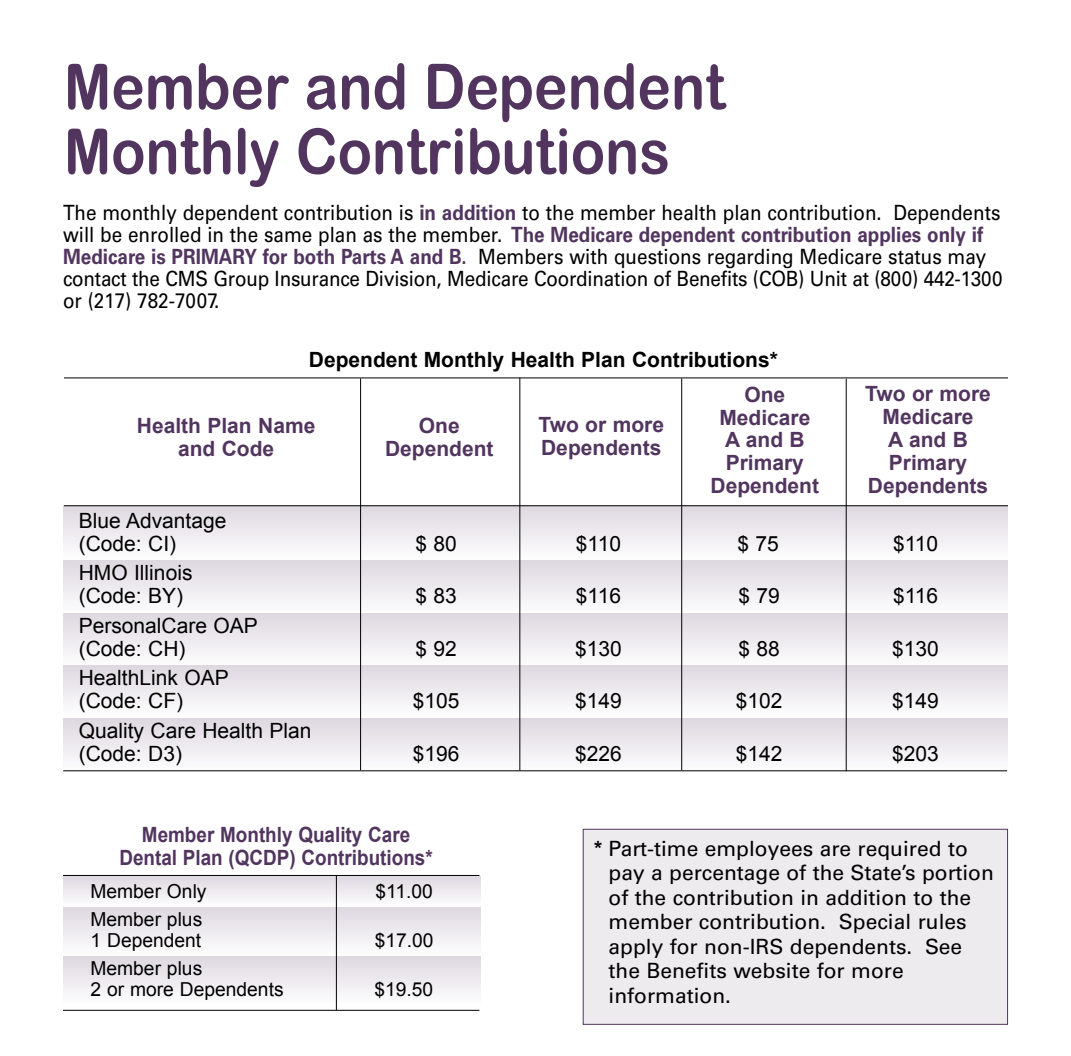
<style>
.page{position:relative;width:1071px;height:1056px;background:#fff}
.page>*{position:absolute;margin:0;border:0;box-sizing:border-box;transform-origin:0 0}
.t1{font:63px/64.8px "Arial Rounded MT Bold";color:#52355f;scale:.9 1}
.t2{font:21px/21.9px "Univers";color:#000;scale:.9 1}
.t3{font:21px/24.5px "Univers";color:#000}
.t4{font:21px/22.8px "Arial";color:#000}
.t5{font:700 21px/22.8px "Arial";color:#52355f;text-align:center}
.t6{font:700 21px/22.8px "Arial";color:#52355f;text-align:center;scale:.9 1}
.t7{font:700 21px "Arial";color:#000}
.t8{font:19.25px/21px "Arial";color:#000}
.s1{font-weight:700;color:#52355f}
.s2{font-family:"Arial";font-weight:700}
</style>
<div class="page">
<div style="left:63px;top:505px;width:945px;height:54px;background:linear-gradient(to bottom,#ddd7e0,#fcfcfc)"></div>
<div style="left:63px;top:560px;width:945px;height:54px;background:linear-gradient(to bottom,#ddd7e0,#fdfcfd)"></div>
<div style="left:63px;top:613px;width:945px;height:53px;background:linear-gradient(to bottom,#ddd8e0,#fdfdfd)"></div>
<div style="left:63px;top:665px;width:945px;height:50px;background:linear-gradient(to bottom,#ddd7e0,#fcfcfc)"></div>
<div style="left:63px;top:718px;width:945px;height:53px;background:linear-gradient(to bottom,#ddd8e0,#fdfcfd)"></div>
<div style="left:63px;top:875px;width:418px;height:30px;background:linear-gradient(to bottom,#ddd7e0,#fafafb)"></div>
<div style="left:63px;top:907px;width:418px;height:47px;background:linear-gradient(to bottom,#ddd7e0,#fcfcfd)"></div>
<div style="left:63px;top:956px;width:418px;height:47px;background:linear-gradient(to bottom,#ddd7e0,#fcfcfd)"></div>
<hr style="left:63px;top:874px;width:416px;height:1px;background:#000">
<hr style="left:63px;top:1009px;width:416px;height:1px;background:#000">
<hr style="left:336px;top:875px;width:1px;height:134px;background:#000">
<hr style="left:64px;top:505px;width:944px;height:1px;background:#000">
<hr style="left:63px;top:770px;width:944px;height:1px;background:#000">
<hr style="left:64px;top:377px;width:944px;height:1px;background:#000">
<hr style="left:360px;top:378px;width:1px;height:392px;background:#000">
<hr style="left:681px;top:378px;width:1px;height:392px;background:#000">
<hr style="left:519px;top:377px;width:1px;height:393px;background:#000">
<hr style="left:846px;top:378px;width:1px;height:393px;background:#000">
<div style="left:584px;top:829px;width:423px;height:194px;background:#eeebef"></div>
<div style="left:583px;top:828px;width:425px;height:196px;border:1px solid #52355f"></div>
<h1 class="t1" style="left:64px;top:53px;width:736px">Member and Dependent<br>Monthly Contributions</h1>
<p class="t2" style="left:63px;top:203px;width:1045px">The monthly dependent contribution is <span class="s1">in addition</span> to the member health plan contribution. Dependents will be enrolled in the same plan as the member. <span class="s1">The Medicare dependent contribution applies only if Medicare is PRIMARY for both Parts A and B.</span> Members with questions regarding Medicare status may contact the CMS Group Insurance Division, Medicare Coordination of Benefits (COB) Unit at (800) 442-1300 or (217) 782-7007.</p>
<p class="t7" style="left:309px;top:348px;width:470px">Dependent Monthly Health Plan Contributions*</p>
<p class="t5" style="left:137px;top:414px;width:180px">Health Plan Name and Code</p>
<p class="t5" style="left:385px;top:414px;width:110px">One<br>Dependent</p>
<p class="t5" style="left:538px;top:413px;width:127px;text-align:left">Two or more<br>Dependents</p>
<p class="t5" style="left:711px;top:383px;width:110px">One<br>Medicare<br>A and B<br>Primary<br>Dependent</p>
<p class="t5" style="left:865px;top:383px;width:127px">Two or more<br>Medicare<br>A and B<br>Primary<br>Dependents</p>
<p class="t4" style="left:79px;top:509px;width:149px">Blue Advantage (Code: CI)</p>
<p class="t4" style="left:79px;top:561px;width:115px">HMO Illinois (Code: BY)</p>
<p class="t4" style="left:79px;top:614px;width:181px">PersonalCare OAP (Code: CH)</p>
<p class="t4" style="left:79px;top:666px;width:151px">HealthLink OAP (Code: Cf)</p>
<p class="t4" style="left:79px;top:719px;width:234px">Quality Care Health Plan (Code: D3)</p>
<p class="t4" style="left:415px;top:531px;width:43px">$ 80</p>
<p class="t4" style="left:576px;top:531px;width:47px">$110</p>
<p class="t4" style="left:738px;top:531px;width:43px">$ 75</p>
<p class="t4" style="left:893px;top:531px;width:47px">$110</p>
<p class="t4" style="left:415px;top:584px;width:43px">$ 83</p>
<p class="t4" style="left:576px;top:584px;width:47px">$116</p>
<p class="t4" style="left:738px;top:584px;width:43px">$ 79</p>
<p class="t4" style="left:893px;top:584px;width:47px">$116</p>
<p class="t4" style="left:415px;top:636px;width:43px">$ 92</p>
<p class="t4" style="left:575px;top:636px;width:48px">$130</p>
<p class="t4" style="left:738px;top:636px;width:43px">$ 88</p>
<p class="t4" style="left:892px;top:636px;width:48px">$130</p>
<p class="t4" style="left:413px;top:689px;width:48px">$105</p>
<p class="t4" style="left:575px;top:689px;width:48px">$149</p>
<p class="t4" style="left:736px;top:689px;width:48px">$102</p>
<p class="t4" style="left:892px;top:689px;width:48px">$149</p>
<p class="t4" style="left:413px;top:741px;width:48px">$196</p>
<p class="t4" style="left:575px;top:741px;width:48px">$226</p>
<p class="t4" style="left:736px;top:741px;width:48px">$142</p>
<p class="t4" style="left:892px;top:741px;width:48px">$203</p>
<p class="t6" style="left:119px;top:823px;width:350px">Member Monthly Quality Care<br>Dental Plan (QCDP) Contributions*</p>
<p class="t8" style="left:91px;top:880px;width:118px">Member Only</p>
<p class="t8" style="left:375px;top:880px;width:59px">$11.00</p>
<p class="t8" style="left:91px;top:908px;width:113px">Member plus<br>1 Dependent</p>
<p class="t8" style="left:375px;top:929px;width:60px">$17.00</p>
<p class="t8" style="left:91px;top:957px;width:195px">Member plus<br>2 or more Dependents</p>
<p class="t8" style="left:374px;top:978px;width:60px">$19.50</p>
<p class="t3" style="left:609px;top:837px;width:387px;text-indent:-14px"><span class="s2">*</span> Part-time employees are required to pay a percentage of the State’s portion of the contribution in addition to the member contribution. Special rules apply for non-IRS dependents. See the Benefits website for more information.</p>
</div>
